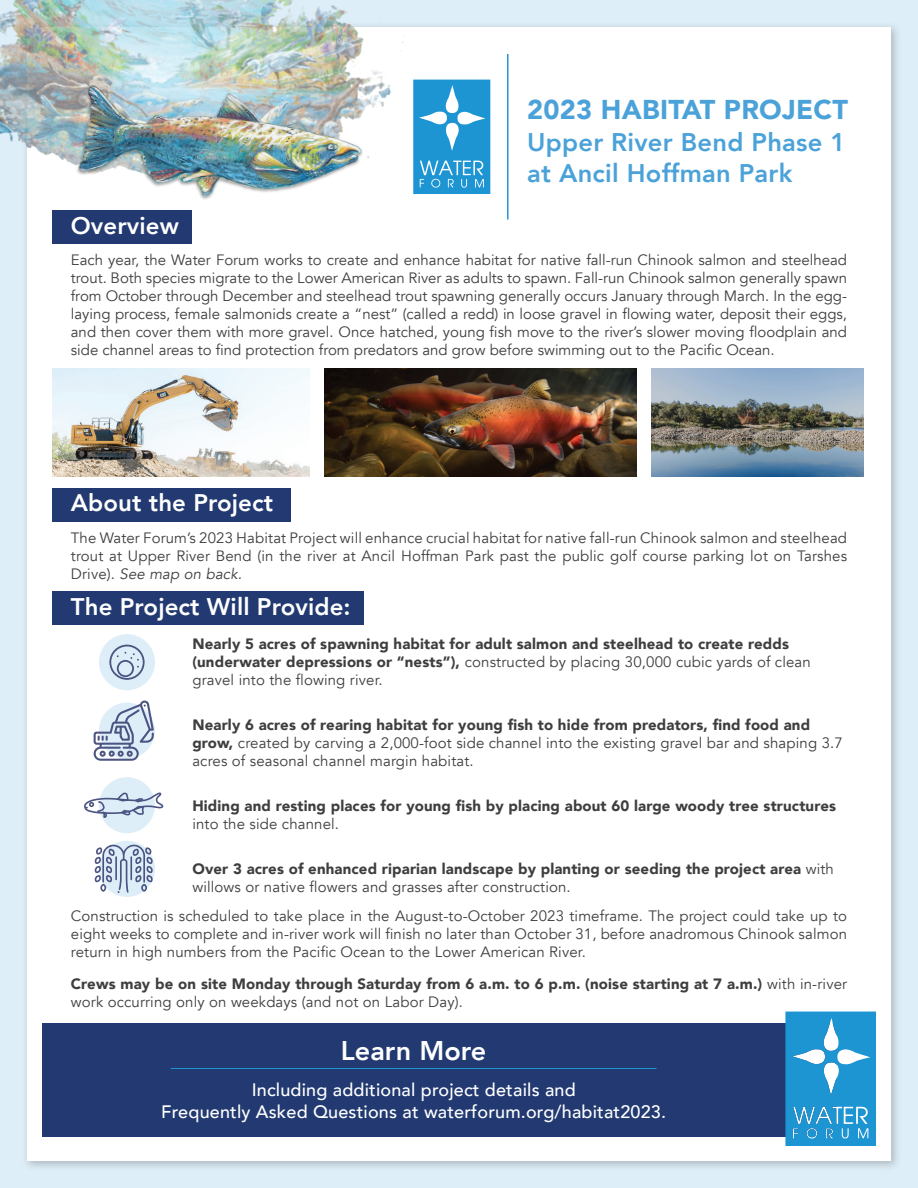
<style>
.page{position:relative;width:918px;height:1188px;background:#deeef8}
.page>*{position:absolute;margin:0;border:0;box-sizing:border-box;transform-origin:0 0}
.t1{font:900 27.15px "Avenir";letter-spacing:.01em;color:#4ba2d9}
.t2{font:800 27px "Avenir";color:#fff}
.t3{font:800 25.5px/31px "Avenir";letter-spacing:.01em;color:#4ba2d9}
.t4{font:800 24px "Avenir";letter-spacing:.005em;color:#fff}
.t5{font:500 18px/22.5px "Avenir";letter-spacing:.01em;color:#fff;text-align:center}
.t6{font:15px/18px "Avenir";letter-spacing:.01em;color:#3e3e3f;text-align:justify}
.t7{font:900 15px/18px "Avenir";letter-spacing:.01em;color:#3e3e3f}
.s1{font-style:italic}
.s2{font-weight:400}
.s3{font-weight:900}
</style>
<div class="page">
<div style="left:21px;top:21px;width:881px;height:1151px;background:#231f20;opacity:.25"></div>
<div style="left:27px;top:27px;width:864px;height:1134px;background:#fff"></div>
<div style="left:99px;top:634px;width:56px;height:56px;background:#deeef8;border-radius:50%"></div>
<div style="left:99px;top:777px;width:56px;height:56px;background:#deeef8;border-radius:50%"></div>
<div style="left:99px;top:841px;width:56px;height:56px;background:#deeef8;border-radius:50%"></div>
<div style="left:42px;top:1024px;width:795px;height:113px;background:#223a71"></div>
<div style="left:52px;top:591px;width:312px;height:34px;background:#223a71"></div>
<div style="left:52px;top:488px;width:239px;height:34px;background:#223a71"></div>
<div style="left:52px;top:210px;width:140px;height:34px;background:#223a71"></div>
<hr style="left:171px;top:1068px;width:486px;height:1px;background:#1e95d3">
<img style="left:324px;top:368px;width:312px;height:108px">
<img style="left:651px;top:368px;width:213px;height:108px">
<img style="left:52px;top:368px;width:257px;height:108px">
<svg style="left:785px;top:1012px;width:91px;height:134px;background:#3ba1d7"></svg>
<div style="left:808px;top:1129px;width:8px;height:9px;background:#1e95d3;border-radius:50%"></div>
<img style="left:0;top:0;width:416px;height:177px">
<img style="left:41px;top:70px;width:353px;height:107px">
<div style="left:74px;top:82px;width:292px;height:120px;background:#231f20;opacity:.35"></div>
<hr style="left:507px;top:54px;width:2px;height:166px;background:#1e95d3">
<svg style="left:413px;top:80px;width:77px;height:114px;background:#3da3d9"></svg>
<div style="left:432px;top:180px;width:7px;height:7px;background:#1e95d3;border-radius:50%"></div>
<svg style="left:94px;top:845px;width:60px;height:48px"></svg>
<svg style="left:93px;top:700px;width:61px;height:61px"></svg>
<svg style="left:109px;top:645px;width:36px;height:35px"></svg>
<svg style="left:84px;top:792px;width:80px;height:26px"></svg>
<h1 class="t1" style="left:527px;top:86px;width:322px">2023 HABITAT PROJECT</h1>
<h3 class="t3" style="left:527px;top:127px;width:320px">Upper River Bend Phase 1 at Ancil Hoffman Park</h3>
<h3 class="t4" style="left:71px;top:207px;width:109px">Overview</h3>
<p class="t6" style="left:71px;top:251px;width:778px">Each year, the Water Forum works to create and enhance habitat for native fall-run Chinook salmon and steelhead trout. Both species migrate to the Lower American River as adults to spawn. Fall-run Chinook salmon generally spawn from October through December and steelhead trout spawning generally occurs January through March. In the egg&shy;laying process, female salmonids create a “nest” (called a redd) in loose gravel in flowing water, deposit their eggs, and then cover them with more gravel. Once hatched, young fish move to the river’s slower moving floodplain and side channel areas to find protection from predators and grow before swimming out to the Pacific Ocean.</p>
<h3 class="t4" style="left:71px;top:484px;width:204px">About the Project</h3>
<p class="t6" style="left:71px;top:529px;width:778px">The Water Forum’s 2023 Habitat Project will enhance crucial habitat for native fall-run Chinook salmon and steelhead trout at Upper River Bend (in the river at Ancil Hoffman Park past the public golf course parking lot on Tarshes Drive). <span class="s1">See map on back.</span></p>
<h3 class="t4" style="left:71px;top:588px;width:281px">The Project Will Provide:</h3>
<p class="t7" style="left:192px;top:635px;width:620px">Nearly 5 acres of spawning habitat for adult salmon and steelhead to create redds (underwater depressions or “nests”), <span class="s2">constructed by placing 30,000 cubic yards of clean gravel into the flowing river.</span></p>
<p class="t6" style="left:192px;top:716px;width:652px;text-align:left"><span class="s3">Nearly 6 acres of rearing habitat for young fish to hide from predators, find food and grow,</span> created by carving a 2,000-foot side channel into the existing gravel bar and shaping 3.7 acres of seasonal channel margin habitat.</p>
<p class="t7" style="left:192px;top:797px;width:645px">Hiding and resting places for young fish by placing about 60 large woody tree structures</p>
<p class="t6" style="left:192px;top:815px;width:148px">into the side channel.</p>
<p class="t7" style="left:192px;top:860px;width:643px">Over 3 acres of enhanced riparian landscape by planting or seeding the project area <span class="s2">with willows or native flowers and grasses after construction.</span></p>
<p class="t6" style="left:71px;top:907px;width:778px">Construction is scheduled to take place in the August-to-October 2023 timeframe. The project could take up to eight weeks to complete and in-river work will finish no later than October 31, before anadromous Chinook salmon return in high numbers from the Pacific Ocean to the Lower American River.</p>
<p class="t7" style="left:71px;top:974px;width:778px">Crews may be on site Monday through Saturday from 6 a.m. to 6 p.m. (noise starting at 7 a.m.) <span class="s2">with in-river work occurring only on weekdays (and not on Labor Day).</span></p>
<h2 class="t2" style="left:341px;top:1029px;width:147px">Learn More</h2>
<p class="t5" style="left:161px;top:1077px;width:506px">Including additional project details and<br>Frequently Asked Questions at waterforum.org/habitat2023.</p>
</div>
